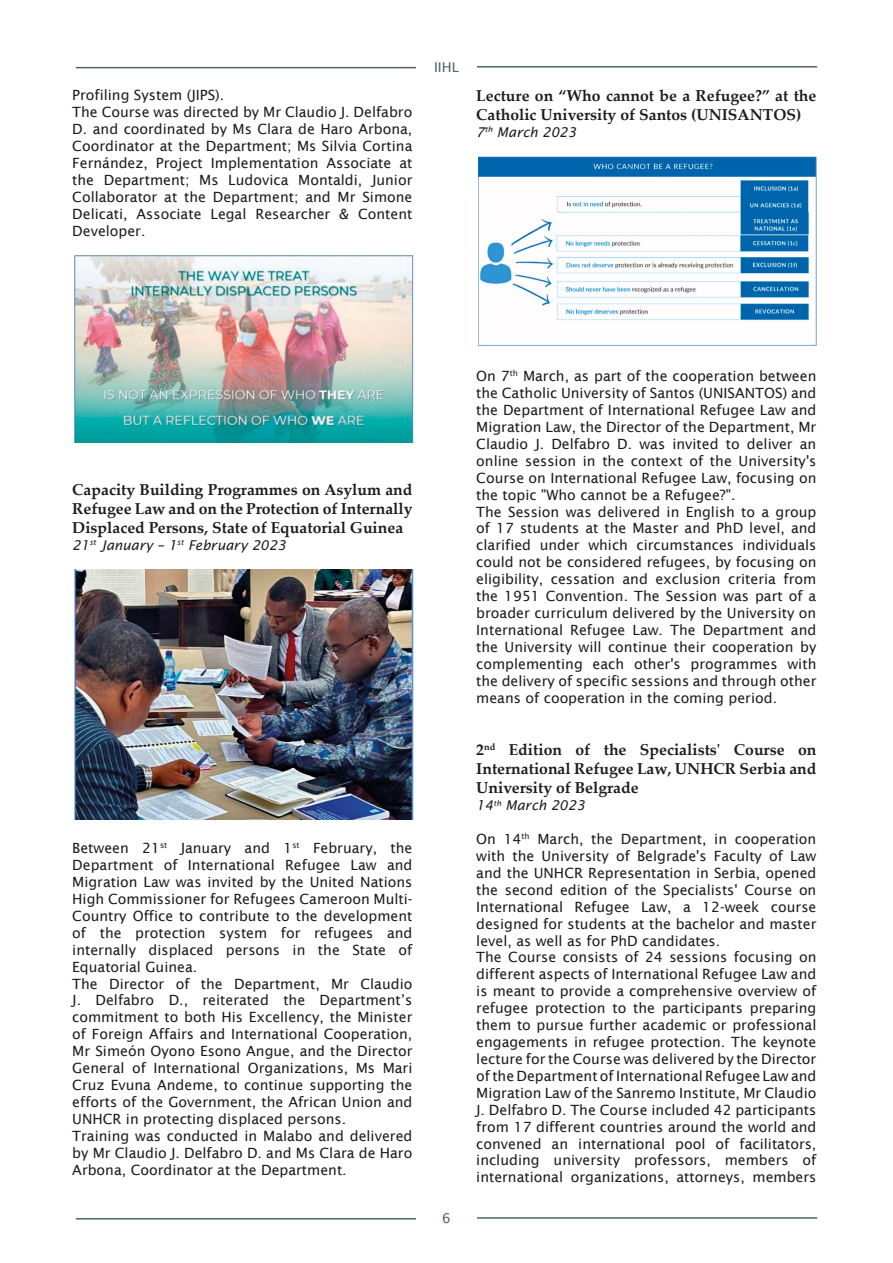
<style>
.page{position:relative;width:893px;height:1263px;background:#fff}
.page>*{position:absolute;margin:0;border:0;box-sizing:border-box;transform-origin:0 0}
.t1{font:700 15.75px/18.9px "Palatino Linotype";color:#1d1d1b;text-align:justify}
.t2{font:14.1px/17px "Lucida Sans";color:#1d1d1b}
.t3{font:italic 13.5px "Lucida Sans";color:#1d1d1b}
.t4{font:13.5px "Lucida Sans";color:#4f636d}
</style>
<div class="page">
<hr style="left:76px;top:67px;width:340px;height:1px;background:#4f636d">
<hr style="left:477px;top:66px;width:340px;height:2px;background:#4f636d">
<hr style="left:76px;top:1218px;width:340px;height:1px;background:#4f636d">
<hr style="left:477px;top:1217px;width:340px;height:2px;background:#4f636d">
<img style="left:74px;top:255px;width:340px;height:187px">
<img style="left:74px;top:569px;width:340px;height:250px">
<img style="left:478px;top:156px;width:339px;height:190px">
<p class="t2" style="left:72px;top:87px;width:342px">Profiling System (JIPS).<br>The Course was directed by Mr Claudio J. Delfabro D. and coordinated by Ms Clara de Haro Arbona, Coordinator at the Department; Ms Silvia Cortina Fernández, Project Implementation Associate at the Department; Ms Ludovica Montaldi, Junior Collaborator at the Department; and Mr Simone Delicati, Associate Legal Researcher &amp; Content Developer.</p>
<p class="t4" style="left:434px;top:60px;width:26px">IIHL</p>
<p class="t1" style="left:476px;top:85px;width:342px">Lecture on “Who cannot be a Refugee?” at the<br>Catholic University of Santos (UNISANTOS)</p>
<p class="t3" style="left:476px;top:124px;width:102px">7<sup>th</sup> March 2023</p>
<p class="t1" style="left:72px;top:480px;width:342px">Capacity Building Programmes on Asylum and Refugee Law and on the Protection of Internally Displaced Persons, State of Equatorial Guinea</p>
<p class="t3" style="left:72px;top:537px;width:215px">21<sup>st</sup> January – 1<sup>st</sup> February 2023</p>
<p class="t2" style="left:72px;top:840px;width:342px">Between 21<sup>st</sup> January and 1<sup>st</sup> February, the Department of International Refugee Law and Migration Law was invited by the United Nations High Commissioner for Refugees Cameroon Multi-Country Office to contribute to the development of the protection system for refugees and internally displaced persons in the State of Equatorial Guinea.<br>The Director of the Department, Mr Claudio J. Delfabro D., reiterated the Department’s commitment to both His Excellency, the Minister of Foreign Affairs and International Cooperation, Mr Simeón Oyono Esono Angue, and the Director General of International Organizations, Ms Mari Cruz Evuna Andeme, to continue supporting the efforts of the Government, the African Union and UNHCR in protecting displaced persons.<br>Training was conducted in Malabo and delivered by Mr Claudio J. Delfabro D. and Ms Clara de Haro Arbona, Coordinator at the Department.</p>
<p class="t4" style="left:442px;top:1211px;width:10px">6</p>
<p class="t2" style="left:476px;top:368px;width:342px">On 7<sup>th</sup> March, as part of the cooperation between the Catholic University of Santos (UNISANTOS) and the Department of International Refugee Law and Migration Law, the Director of the Department, Mr Claudio J. Delfabro D. was invited to deliver an online session in the context of the University's Course on International Refugee Law, focusing on the topic "Who cannot be a Refugee?".<br>The Session was delivered in English to a group of 17 students at the Master and PhD level, and clarified under which circumstances individuals could not be considered refugees, by focusing on eligibility, cessation and exclusion criteria from the 1951 Convention. The Session was part of a broader curriculum delivered by the University on International Refugee Law. The Department and the University will continue their cooperation by complementing each other's programmes with the delivery of specific sessions and through other means of cooperation in the coming period.</p>
<p class="t1" style="left:476px;top:740px;width:342px">2<sup>nd</sup> Edition of the Specialists' Course on International Refugee Law, UNHCR Serbia and University of Belgrade</p>
<p class="t3" style="left:476px;top:797px;width:110px">14<sup>th</sup> March 2023</p>
<p class="t2" style="left:476px;top:830px;width:342px">On 14<sup>th</sup> March, the Department, in cooperation with the University of Belgrade's Faculty of Law and the UNHCR Representation in Serbia, opened the second edition of the Specialists' Course on International Refugee Law, a 12-week course designed for students at the bachelor and master level, as well as for PhD candidates.<br>The Course consists of 24 sessions focusing on different aspects of International Refugee Law and is meant to provide a comprehensive overview of refugee protection to the participants preparing them to pursue further academic or professional engagements in refugee protection. The keynote lecture for the Course was delivered by the Director of the Department of International Refugee Law and Migration Law of the Sanremo Institute, Mr Claudio J. Delfabro D. The Course included 42 participants from 17 different countries around the world and convened an international pool of facilitators, including university professors, members of international organizations, attorneys, members</p>
</div>
